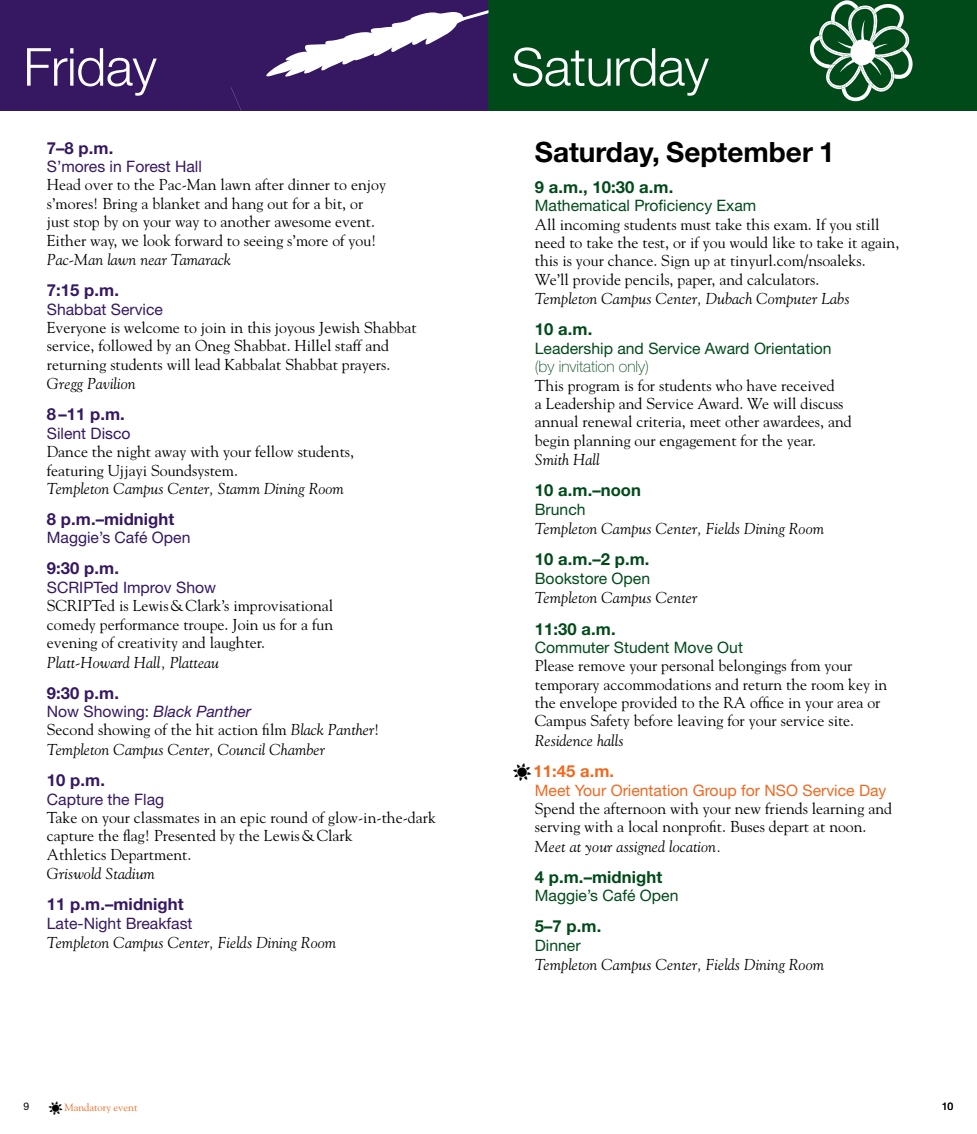
<style>
.page{position:relative;width:977px;height:1134px;background:#fff}
.page>*{position:absolute;margin:0;border:0;box-sizing:border-box;transform-origin:0 0}
.t1{font:300 52.5px "Helvetica Neue LT Std";letter-spacing:-.01em;color:#fff}
.t2{font:700 28px "Helvetica Neue LT Std";color:#000}
.t3{font:700 16.62px "Helvetica Neue LT Std";letter-spacing:.005em;color:#351861}
.t4{font:700 16.62px "Helvetica Neue LT Std";letter-spacing:.005em;color:#004a1a}
.t5{font:700 16.62px "Helvetica Neue LT Std";color:#f16821}
.t6{font:15.75px/18.4px "Goudy Std";color:#000}
.t7{font:italic 15.75px/19.6px "Goudy Std";letter-spacing:.005em;color:#000}
.t8{font:15.75px "Helvetica Neue LT Std";color:#004a1a}
.t9{font:15.75px "Helvetica Neue LT Std";color:#351861}
.t10{font:15.75px "Helvetica Neue LT Std";color:#f16821}
.t11{font:italic 15.75px "Helvetica Neue LT Std";color:#351861}
.t12{font:100 15.75px "Helvetica Neue LT Std";color:#004a1a}
.t13{font:10.5px "Goudy Std";color:#f16821}
.t14{font:10.5px "Helvetica Neue LT Std";color:#000}
.s1{font-style:normal}
.s2{font-family:"Sunsand Stars";font-weight:400;font-size:22.75px;color:#000}
.s3{font-family:"Helvetica Neue LT Std";color:#000}
.s4{font-family:"Sunsand Stars";font-size:17.5px;color:#000}
</style>
<div class="page">
<div style="left:0;top:0;width:976px;height:110px;background:#351861"></div>
<div style="left:488px;top:0;width:488px;height:110px;background:#004a1a"></div>
<svg style="left:810px;top:0;width:103px;height:102px"></svg>
<svg style="left:231px;top:10px;width:257px;height:101px"></svg>
<h1 class="t1" style="left:23px;top:35px;width:135px">Friday</h1>
<h1 class="t1" style="left:511px;top:35px;width:199px">Saturday</h1>
<p class="t3" style="left:47px;top:137px;width:68px">7–8 p.m.</p>
<p class="t9" style="left:47px;top:157px;width:156px">S’mores in Forest Hall</p>
<p class="t6" style="left:47px;top:176px;width:341px">Head over to the Pac-Man lawn after dinner to enjoy s’mores! Bring a blanket and hang out for a bit, or just stop by on your way to another awesome event.<br>Either way, we look forward to seeing s’more of you!</p>
<p class="t7" style="left:47px;top:250px;width:185px">Pac-Man lawn near Tamarack</p>
<p class="t3" style="left:47px;top:280px;width:74px">7:15 p.m.</p>
<p class="t9" style="left:47px;top:299px;width:118px">Shabbat Service</p>
<p class="t6" style="left:47px;top:318px;width:371px">Everyone is welcome to join in this joyous Jewish Shabbat service, followed by an Oneg Shabbat. Hillel staff and returning students will lead Kabbalat Shabbat prayers.</p>
<p class="t7" style="left:47px;top:374px;width:90px">Gregg Pavilion</p>
<p class="t3" style="left:47px;top:404px;width:79px">8–11 p.m.</p>
<p class="t9" style="left:47px;top:423px;width:85px">Silent Disco</p>
<p class="t6" style="left:47px;top:442px;width:309px">Dance the night away with your fellow students, featuring Ujjayi Soundsystem.</p>
<p class="t7" style="left:47px;top:479px;width:298px">Templeton Campus Center, Stamm Dining Room</p>
<p class="t3" style="left:47px;top:509px;width:129px">8 p.m.–midnight</p>
<p class="t9" style="left:47px;top:528px;width:145px">Maggie’s Café Open</p>
<p class="t3" style="left:47px;top:558px;width:74px">9:30 p.m.</p>
<p class="t9" style="left:47px;top:578px;width:171px">SCRIPTed Improv Show</p>
<p class="t6" style="left:47px;top:596px;width:288px;text-align:justify">SCRIPTed is Lewis&amp;Clark’s improvisational comedy performance troupe. Join us for a fun evening of creativity and laughter.</p>
<p class="t7" style="left:47px;top:652px;width:174px">Platt-Howard Hall, Platteau</p>
<p class="t3" style="left:47px;top:682px;width:74px">9:30 p.m.</p>
<p class="t11" style="left:47px;top:702px;width:206px"><span class="s1">Now Showing:</span> Black Panther</p>
<p class="t7" style="left:47px;top:720px;width:334px"><span class="s1">Second showing of the hit action film</span> Black Panther<span class="s1">!<br></span>Templeton Campus Center, Council Chamber</p>
<p class="t3" style="left:47px;top:770px;width:60px">10 p.m.</p>
<p class="t9" style="left:47px;top:789px;width:119px">Capture the Flag</p>
<p class="t6" style="left:47px;top:808px;width:390px">Take on your classmates in an epic round of glow-in-the-dark capture the flag! Presented by the Lewis&amp;Clark<br>Athletics Department.</p>
<p class="t7" style="left:47px;top:864px;width:110px">Griswold Stadium</p>
<p class="t3" style="left:47px;top:894px;width:138px">11 p.m.–midnight</p>
<p class="t9" style="left:47px;top:913px;width:147px">Late-Night Breakfast</p>
<p class="t7" style="left:47px;top:933px;width:291px">Templeton Campus Center, Fields Dining Room</p>
<h2 class="t2" style="left:535px;top:134px;width:301px">Saturday, September 1</h2>
<p class="t4" style="left:535px;top:177px;width:140px">9 a.m., 10:30 a.m.</p>
<p class="t8" style="left:535px;top:196px;width:223px">Mathematical Proficiency Exam</p>
<p class="t6" style="left:535px;top:215px;width:366px">All incoming students must take this exam. If you still need to take the test, or if you would like to take it again, this is your chance. Sign up at tinyurl.com/nsoaleks.<br>We’ll provide pencils, paper, and calculators.</p>
<p class="t7" style="left:535px;top:289px;width:316px">Templeton Campus Center, Dubach Computer Labs</p>
<p class="t4" style="left:535px;top:319px;width:59px">10 a.m.</p>
<p class="t8" style="left:535px;top:338px;width:298px">Leadership and Service Award Orientation</p>
<p class="t12" style="left:535px;top:358px;width:116px">(by invitation only)</p>
<p class="t6" style="left:535px;top:376px;width:318px">This program is for students who have received<br>a Leadership and Service Award. We will discuss annual renewal criteria, meet other awardees, and begin planning our engagement for the year.</p>
<p class="t7" style="left:535px;top:450px;width:66px">Smith Hall</p>
<p class="t4" style="left:535px;top:480px;width:108px">10 a.m.–noon</p>
<p class="t8" style="left:535px;top:499px;width:52px">Brunch</p>
<p class="t7" style="left:535px;top:519px;width:291px">Templeton Campus Center, Fields Dining Room</p>
<p class="t4" style="left:535px;top:549px;width:116px">10 a.m.–2 p.m.</p>
<p class="t8" style="left:535px;top:569px;width:117px">Bookstore Open</p>
<p class="t7" style="left:535px;top:588px;width:164px">Templeton Campus Center</p>
<p class="t4" style="left:535px;top:618px;width:82px">11:30 a.m.</p>
<p class="t8" style="left:535px;top:638px;width:210px">Commuter Student Move Out</p>
<p class="t6" style="left:535px;top:656px;width:354px">Please remove your personal belongings from your temporary accommodations and return the room key in the envelope provided to the RA office in your area or Campus Safety before leaving for your service site.</p>
<p class="t7" style="left:535px;top:731px;width:90px">Residence halls</p>
<p class="t5" style="left:511px;top:761px;width:105px"><span class="s2">R</span>11:45 a.m.</p>
<p class="t10" style="left:535px;top:780px;width:353px">Meet Your Orientation Group for NSO Service Day</p>
<p class="t6" style="left:535px;top:799px;width:358px">Spend the afternoon with your new friends learning and serving with a local nonprofit. Buses depart at noon.</p>
<p class="t7" style="left:535px;top:837px;width:188px">Meet at your assigned location.</p>
<p class="t4" style="left:535px;top:867px;width:129px">4 p.m.–midnight</p>
<p class="t8" style="left:535px;top:886px;width:145px">Maggie’s Café Open</p>
<p class="t4" style="left:535px;top:916px;width:68px">5–7 p.m.</p>
<p class="t8" style="left:535px;top:935px;width:47px">Dinner</p>
<p class="t7" style="left:535px;top:955px;width:291px">Templeton Campus Center, Fields Dining Room</p>
<p class="t13" style="left:24px;top:1101px;width:115px"><span class="s3">9</span> <span class="s4">R</span>Mandatory event</p>
<p class="t14" style="left:941px;top:1100px;width:13px">10</p>
</div>
